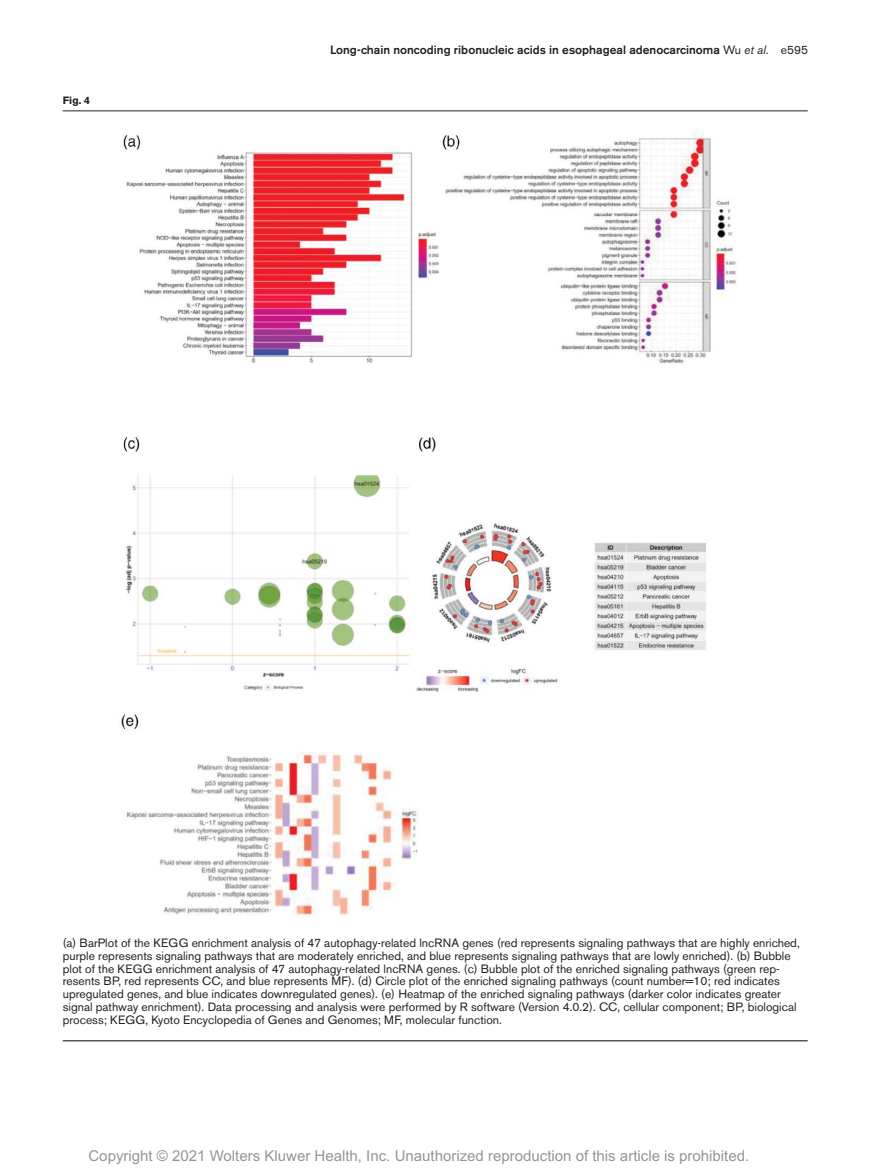
<style>
.page{position:relative;width:881px;height:1174px;background:#fff}
.page>*{position:absolute;margin:0;border:0;box-sizing:border-box;transform-origin:0 0}
.t1{font:15px "Arial MT Std";color:#939598}
.t2{font:12px/12.8px "Akzidenz Grotesk BE";color:#231f20}
.t3{font:500 12px "Akzidenz Grotesk BE";color:#231f20}
.t4{font:700 10.5px "Akzidenz Grotesk BE";color:#231f20}
.s1{font-weight:400}
.s2{font-weight:400;font-style:italic}
</style>
<div class="page">
<img style="left:121px;top:129px;width:615px;height:787px">
<hr style="left:63px;top:111px;width:744px;height:1px;background:#231f20">
<hr style="left:63px;top:1040px;width:744px;height:1px;background:#231f20">
<p class="t4" style="left:63px;top:94px;width:29px">Fig. 4</p>
<p class="t3" style="left:330px;top:42px;width:479px">Long-chain noncoding ribonucleic acids in esophageal adenocarcinoma <span class="s1">Wu</span> <span class="s2">et al</span><span class="s1">. e595</span></p>
<p class="t2" style="left:63px;top:936px;width:738px">(a) BarPlot of the KEGG enrichment analysis of 47 autophagy-related lncRNA genes (red represents signaling pathways that are highly enriched, purple represents signaling pathways that are moderately enriched, and blue represents signaling pathways that are lowly enriched). (b) Bubble plot of the KEGG enrichment analysis of 47 autophagy-related lncRNA genes. (c) Bubble plot of the enriched signaling pathways (green rep&shy;resents BP, red represents CC, and blue represents MF). (d) Circle plot of the enriched signaling pathways (count number=10; red indicates upregulated genes, and blue indicates downregulated genes). (e) Heatmap of the enriched signaling pathways (darker color indicates greater signal pathway enrichment). Data processing and analysis were performed by R software (Version 4.0.2). CC, cellular component; BP, biological process; KEGG, Kyoto Encyclopedia of Genes and Genomes; MF, molecular function.</p>
<p class="t1" style="left:88px;top:1147px;width:662px">Copyright © 2021 Wolters Kluwer Health, Inc. Unauthorized reproduction of this article is prohibited.</p>
</div>
